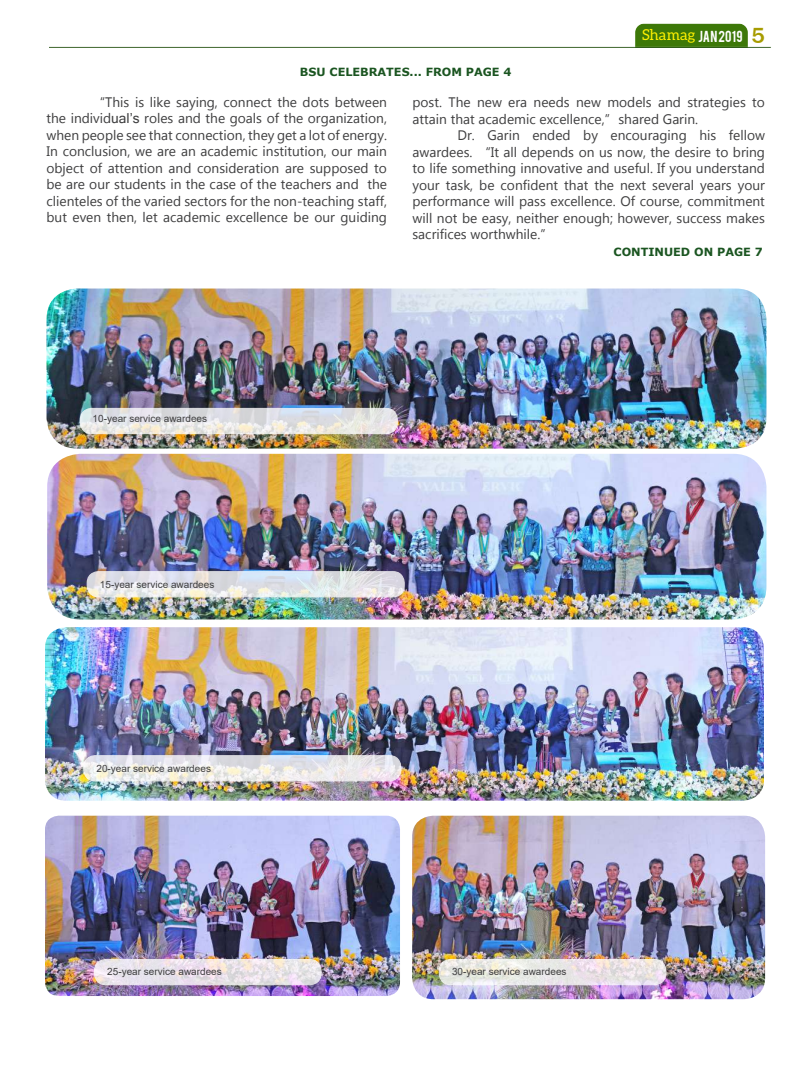
<style>
.page{position:relative;width:810px;height:1080px;background:#fff}
.page>*{position:absolute;margin:0;border:0;box-sizing:border-box;transform-origin:0 0}
.t1{font:13.75px/16.5px "Microsoft Tai Le";color:#3e3e3f;text-align:justify}
.t2{font:12.5px "Bebas";letter-spacing:.02em;color:#fff}
.t3{font:700 11.25px "Verdana";color:#1b5521}
.t4{font:10px "Arial";color:#3e3e3f}
.s1{font-family:"Aleo";font-size:15px;color:#fff101}
.s2{font-family:"Franklin Gothic";font-weight:500;font-size:22.5px;color:#a79c01}
.s3{font-family:"Microsoft Sans Serif"}
</style>
<div class="page">
<img style="left:635px;top:23px;width:113px;height:22px">
<img style="left:49px;top:45px;width:722px;height:2px">
<img style="left:47px;top:289px;width:719px;height:160px">
<img style="left:47px;top:454px;width:719px;height:166px">
<img style="left:45px;top:816px;width:355px;height:180px">
<img style="left:45px;top:627px;width:719px;height:174px">
<img style="left:412px;top:816px;width:353px;height:183px">
<svg style="left:80px;top:409px;width:317px;height:25px;background:#e3e3e3"></svg>
<div style="left:80px;top:408px;width:318px;height:26px;border:1px solid #fff;border-radius:11px"></div>
<svg style="left:87px;top:572px;width:317px;height:25px;background:#e2e3e7"></svg>
<div style="left:87px;top:571px;width:318px;height:26px;border:1px solid #fff;border-radius:11px"></div>
<svg style="left:84px;top:756px;width:317px;height:25px"></svg>
<div style="left:83px;top:755px;width:318px;height:26px;border:1px solid #fff;border-radius:11px"></div>
<svg style="left:95px;top:960px;width:226px;height:25px;background:#eae2e8"></svg>
<div style="left:94px;top:959px;width:228px;height:26px;border:1px solid #fff;border-radius:11px"></div>
<svg style="left:439px;top:960px;width:227px;height:25px;background:#e9e5e4"></svg>
<div style="left:439px;top:959px;width:227px;height:26px;border:1px solid #fff;border-radius:11px"></div>
<p class="t3" style="left:300px;top:64px;width:213px">BSU CELEBRATES... FROM PAGE 4</p>
<p class="t2" style="left:642px;top:27px;width:124px"><span class="s1">Shamag</span> JAN 2019 <span class="s2">5</span></p>
<p class="t1" style="left:47px;top:94px;width:342px;text-indent:45px">“This is like saying, connect the dots between the individ<span class="s3">ual’s</span> roles and the goals of the organization, when people see that connection, they get a lot of energy.<br>In conclusion, we are an academic institution, our main object of attention and consideration are supposed to be are our students in the case of the teachers and the clienteles of the varied sectors for the non-teaching staff, but even then, let academic excellence be our guiding</p>
<p class="t1" style="left:412px;top:95px;width:354px">post. The new era needs new models and strategies to attain that academic excellence,”shared Garin.</p>
<p class="t1" style="left:412px;top:128px;width:354px;text-indent:45px">Dr. Garin ended by encouraging his fellow awardees. “It all depends on us now, the desire to bring to life something innovative and useful. If you understand your task, be confident that the next several years your performance will pass excellence. Of course, commitment will not be easy, neither enough; however, success makes sacrifices worthwhile.”</p>
<p class="t3" style="left:614px;top:244px;width:151px">CONTINUED ON PAGE 7</p>
<p class="t4" style="left:93px;top:411px;width:116px">10-year service awardees</p>
<p class="t4" style="left:100px;top:577px;width:116px">15-year service awardees</p>
<p class="t4" style="left:97px;top:761px;width:116px">20-year service awardees</p>
<p class="t4" style="left:107px;top:965px;width:116px">25-year service awardees</p>
<p class="t4" style="left:452px;top:965px;width:116px">30-year service awardees</p>
</div>
